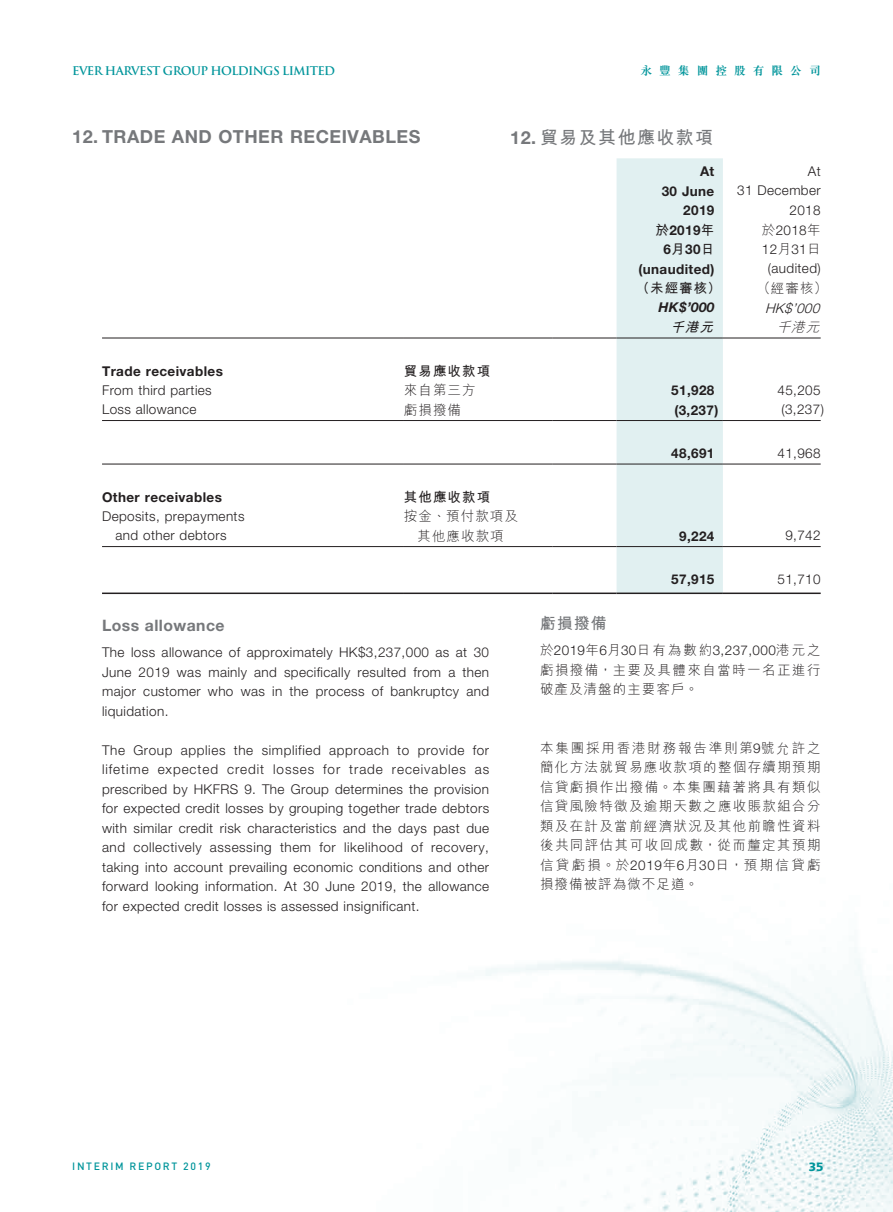
<style>
.page{position:relative;width:893px;height:1212px;background:#fff}
.page>*{position:absolute;margin:0;border:0;box-sizing:border-box;transform-origin:0 0}
.t1{font:700 18px "Helvetica Neue LT Std";letter-spacing:.03em;color:#76787b}
.t2{font:700 18px "M Hei HK";letter-spacing:.08em;color:#76787b}
.t3{font:700 15.75px "Helvetica Neue LT Std";letter-spacing:.03em;color:#76787b}
.t4{font:700 15.75px "M Hei HK";color:#76787b}
.t5{font:300 13.5px/19.5px "Helvetica Neue LT Std";letter-spacing:.03em;color:#231f20;text-align:justify}
.t6{font:300 13.5px/19.5px "M Hei HK";letter-spacing:.1em;color:#231f20}
.t7{font:700 13.5px "Helvetica Neue LT Std";letter-spacing:.03em;color:#231f20}
.t8{font:700 13.5px "M Hei HK";letter-spacing:.08em;color:#231f20}
.t9{font:300 13.5px/19.5px "M Hei HK";letter-spacing:.08em;color:#231f20;text-align:center}
.t10{font:italic 700 13.5px "Helvetica Neue LT Std";color:#231f20}
.t11{font:italic 300 13.5px "Helvetica Neue LT Std";color:#231f20}
.t12{font:italic 700 13.5px "M Hei HK";color:#231f20}
.t13{font:italic 300 13.5px "M Hei HK";color:#231f20}
.t14{font:900 12px "Frutiger LT Std";color:#00959b}
.t15{font:700 11.7px "Trajan Pro";letter-spacing:-.05em;color:#00959b}
.t16{font:700 11.7px "M Sung HK";letter-spacing:.6em;color:#00959b}
.t17{font:500 10.5px "DIN Pro";letter-spacing:.16em;color:#00959b}
.s1{font-family:"Helvetica Neue LT Std"}
.s2{font-family:"M Hei HK"}
</style>
<div class="page">
<img style="left:102px;top:159px;width:791px;height:1053px">
<div style="left:617px;top:158px;width:106px;height:434px;background:#e1f0f1"></div>
<hr style="left:102px;top:338px;width:302px;height:1px;background:#231f20">
<hr style="left:404px;top:338px;width:149px;height:1px;background:#231f20">
<hr style="left:553px;top:338px;width:64px;height:1px;background:#231f20">
<hr style="left:617px;top:338px;width:106px;height:1px;background:#231f20">
<hr style="left:723px;top:338px;width:98px;height:1px;background:#231f20">
<hr style="left:102px;top:420px;width:302px;height:1px;background:#231f20">
<hr style="left:404px;top:420px;width:149px;height:1px;background:#231f20">
<hr style="left:553px;top:420px;width:64px;height:1px;background:#231f20">
<hr style="left:617px;top:420px;width:106px;height:1px;background:#231f20">
<hr style="left:723px;top:420px;width:98px;height:1px;background:#231f20">
<hr style="left:102px;top:464px;width:302px;height:1px;background:#231f20">
<hr style="left:404px;top:464px;width:149px;height:1px;background:#231f20">
<hr style="left:553px;top:464px;width:64px;height:1px;background:#231f20">
<hr style="left:617px;top:464px;width:106px;height:1px;background:#231f20">
<hr style="left:723px;top:464px;width:98px;height:1px;background:#231f20">
<hr style="left:102px;top:546px;width:302px;height:1px;background:#231f20">
<hr style="left:404px;top:546px;width:149px;height:1px;background:#231f20">
<hr style="left:553px;top:546px;width:64px;height:1px;background:#231f20">
<hr style="left:617px;top:546px;width:106px;height:1px;background:#231f20">
<hr style="left:723px;top:546px;width:98px;height:1px;background:#231f20">
<hr style="left:102px;top:592px;width:302px;height:2px;background:#231f20">
<hr style="left:404px;top:592px;width:149px;height:2px;background:#231f20">
<hr style="left:553px;top:592px;width:64px;height:2px;background:#231f20">
<hr style="left:617px;top:592px;width:106px;height:2px;background:#231f20">
<hr style="left:723px;top:592px;width:98px;height:2px;background:#231f20">
<p class="t15" style="left:72px;top:64px;width:264px">EVER HARVEST GROUP HOLDINGS LIMITED</p>
<p class="t16" style="left:640px;top:63px;width:182px">永豐集團控股有限公司</p>
<h1 class="t1" style="left:72px;top:125px;width:350px">12. TRADE AND OTHER RECEIVABLES</h1>
<h1 class="t2" style="left:510px;top:124px;width:205px"><span class="s1">12.</span> 貿易及其他應收款項</h1>
<p class="t7" style="left:700px;top:163px;width:16px">At</p>
<p class="t5" style="left:808px;top:161px;width:14px">At</p>
<p class="t7" style="left:662px;top:182px;width:54px">30 June</p>
<p class="t5" style="left:737px;top:180px;width:85px">31 December</p>
<p class="t7" style="left:683px;top:202px;width:33px">2019</p>
<p class="t5" style="left:789px;top:200px;width:33px">2018</p>
<p class="t7" style="left:655px;top:221px;width:60px"><span class="s2">於</span>2019<span class="s2">年</span></p>
<p class="t5" style="left:762px;top:220px;width:60px"><span class="s2">於</span>2018<span class="s2">年</span></p>
<p class="t7" style="left:663px;top:241px;width:53px">6<span class="s2">月</span>30<span class="s2">日</span></p>
<p class="t5" style="left:762px;top:239px;width:60px">12<span class="s2">月</span>31<span class="s2">日</span></p>
<p class="t7" style="left:638px;top:260px;width:78px">(unaudited)</p>
<p class="t5" style="left:768px;top:258px;width:54px">(audited)</p>
<p class="t8" style="left:636px;top:278px;width:86px">（未經審核）</p>
<p class="t6" style="left:757px;top:278px;width:72px">（經審核）</p>
<p class="t10" style="left:659px;top:299px;width:57px">HK$’000</p>
<p class="t11" style="left:765px;top:300px;width:60px">HK$’000</p>
<p class="t12" style="left:670px;top:317px;width:49px">千港元</p>
<p class="t13" style="left:777px;top:318px;width:49px">千港元</p>
<p class="t7" style="left:102px;top:362px;width:122px">Trade receivables</p>
<p class="t8" style="left:404px;top:361px;width:88px">貿易應收款項</p>
<p class="t5" style="left:102px;top:380px;width:111px">From third parties</p>
<p class="t6" style="left:404px;top:380px;width:73px">來自第三方</p>
<p class="t7" style="left:671px;top:382px;width:45px">51,928</p>
<p class="t5" style="left:777px;top:380px;width:45px">45,205</p>
<p class="t5" style="left:102px;top:399px;width:96px">Loss allowance</p>
<p class="t6" style="left:404px;top:399px;width:59px">虧損撥備</p>
<p class="t7" style="left:674px;top:401px;width:46px">(3,237)</p>
<p class="t5" style="left:781px;top:399px;width:44px">(3,237)</p>
<p class="t7" style="left:671px;top:445px;width:45px">48,691</p>
<p class="t5" style="left:777px;top:443px;width:45px">41,968</p>
<p class="t7" style="left:102px;top:488px;width:121px">Other receivables</p>
<p class="t8" style="left:404px;top:487px;width:88px">其他應收款項</p>
<p class="t5" style="left:102px;top:506px;width:144px;text-align:center">Deposits, prepayments and other debtors</p>
<p class="t9" style="left:404px;top:506px;width:116px">按金、預付款項及其他應收款項</p>
<p class="t7" style="left:679px;top:527px;width:37px">9,224</p>
<p class="t5" style="left:785px;top:525px;width:37px">9,742</p>
<p class="t7" style="left:671px;top:571px;width:45px">57,915</p>
<p class="t5" style="left:777px;top:569px;width:45px">51,710</p>
<p class="t3" style="left:102px;top:615px;width:124px">Loss allowance</p>
<p class="t5" style="left:102px;top:642px;width:389px">The loss allowance of approximately HK$3,237,000 as at 30<br>June 2019 was mainly and specifically resulted from a then major customer who was in the process of bankruptcy and liquidation.</p>
<p class="t5" style="left:102px;top:740px;width:389px">The Group applies the simplified approach to provide for lifetime expected credit losses for trade receivables as prescribed by HKFRS 9. The Group determines the provision for expected credit losses by grouping together trade debtors with similar credit risk characteristics and the days past due and collectively assessing them for likelihood of recovery, taking into account prevailing economic conditions and other forward looking information. At 30 June 2019, the allowance for expected credit losses is assessed insignificant.</p>
<p class="t4" style="left:540px;top:612px;width:68px">虧損撥備</p>
<p class="t5" style="left:540px;top:640px;width:282px"><span class="s2">於</span>2019<span class="s2">年</span>6<span class="s2">月</span>30<span class="s2">日有為數約</span>3,237,000<span class="s2">港元之</span></p>
<p class="t6" style="left:540px;top:659px;width:282px">虧損撥備，主要及具體來自當時一名正進行破產及清盤的主要客戶。</p>
<p class="t6" style="left:540px;top:737px;width:282px;text-align:justify">本集團採用香港財務報告準則第<span class="s1">9</span>號允許之簡化方法就貿易應收款項的整個存續期預期信貸虧損作出撥備。本集團藉著將具有類似信貸風險特徵及逾期天數之應收賬款組合分類及在計及當前經濟狀況及其他前瞻性資料後共同評估其可收回成數，從而釐定其預期信貸虧損。於<span class="s1">2019</span>年<span class="s1">6</span>月<span class="s1">30</span>日，預期信貸虧損撥備被評為微不足道。</p>
<p class="t17" style="left:72px;top:1159px;width:140px">INTERIM REPORT 2019</p>
<p class="t14" style="left:809px;top:1160px;width:16px">35</p>
</div>
